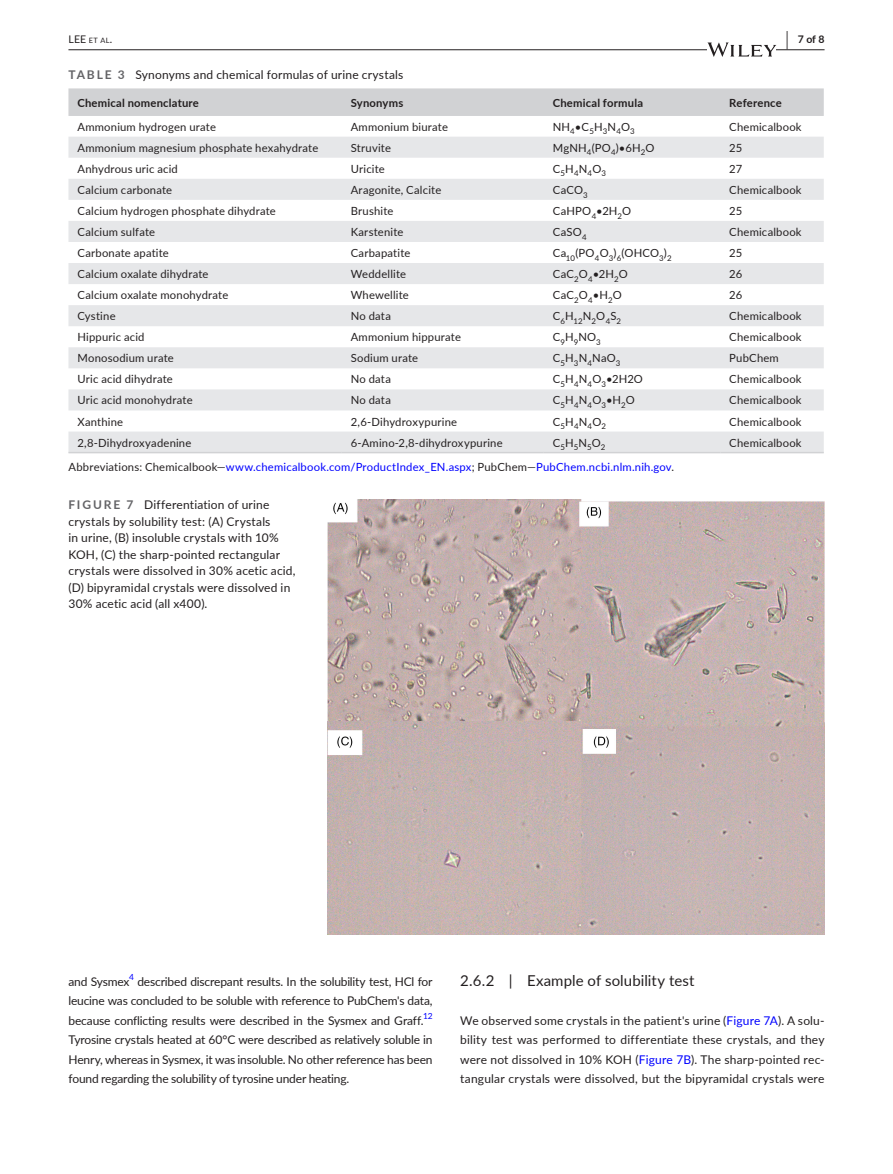
<style>
.page{position:relative;width:893px;height:1174px;background:#fff}
.page>*{position:absolute;margin:0;border:0;box-sizing:border-box;transform-origin:0 0}
.t1{font:15px "Lato";letter-spacing:.005em;color:#231f20}
.t2{font:12px/19.5px "Lato";letter-spacing:.015em;color:#231f20;text-align:justify}
.t3{font:11.25px "Lato";letter-spacing:.015em;color:#231f20}
.t4{font:11.25px "Lato";letter-spacing:.015em;color:#00f}
.t5{font:700 11.25px "Lato";letter-spacing:.02em;color:#231f20}
.t6{font:10.5px "Lato";color:#231f20}
.t7{font:700 10.5px "Lato";color:#231f20}
.t8{font:7.8px "Lato";color:#231f20}
.s1{font-size:7.35px}
.s2{font-size:19.5px}
.s3{font-weight:700;color:#636366}
.s4{color:#231f20}
.s5{color:#00f}
</style>
<div class="page">
<hr style="left:68px;top:49px;width:756px;height:1px;background:#231f20">
<svg style="left:707px;top:42px;width:69px;height:15px"></svg>
<div style="left:68px;top:88px;width:756px;height:28px;background:#d1d2d4"></div>
<svg style="left:68px;top:137px;width:756px;height:315px;fill:#e6e7e9"></svg>
<hr style="left:68px;top:452px;width:274px;height:1px;background:#d1d2d4">
<hr style="left:342px;top:452px;width:202px;height:1px;background:#d1d2d4">
<hr style="left:544px;top:452px;width:176px;height:1px;background:#d1d2d4">
<hr style="left:720px;top:452px;width:104px;height:1px;background:#d1d2d4">
<img style="left:327px;top:499px;width:497px;height:435px">
<p class="t6" style="left:68px;top:31px;width:45px">LEE <span class="s1">et al</span>.</p>
<p class="t7" style="left:786px;top:31px;width:40px"><span class="s2">|</span> 7 of 8</p>
<p class="t2" style="left:68px;top:64px;width:336px"><span class="s3">TABLE 3</span> Synonyms and chemical formulas of urine crystals</p>
<p class="t5" style="left:77px;top:94px;width:123px">Chemical nomenclature</p>
<p class="t5" style="left:351px;top:94px;width:54px">Synonyms</p>
<p class="t5" style="left:553px;top:94px;width:92px">Chemical formula</p>
<p class="t5" style="left:729px;top:94px;width:54px">Reference</p>
<p class="t3" style="left:77px;top:118px;width:140px">Ammonium hydrogen urate</p>
<p class="t3" style="left:351px;top:118px;width:99px">Ammonium biurate</p>
<p class="t3" style="left:553px;top:118px;width:84px">NH<sub>4</sub>•C<sub>5</sub>H<sub>3</sub>N<sub>4</sub>O<sub>3</sub></p>
<p class="t3" style="left:729px;top:118px;width:74px">Chemicalbook</p>
<p class="t3" style="left:77px;top:140px;width:242px">Ammonium magnesium phosphate hexahydrate</p>
<p class="t3" style="left:351px;top:140px;width:42px">Struvite</p>
<p class="t3" style="left:553px;top:140px;width:103px">MgNH<sub>4</sub>(PO<sub>4</sub>)•6H<sub>2</sub>O</p>
<p class="t3" style="left:729px;top:140px;width:15px">25</p>
<p class="t3" style="left:77px;top:161px;width:102px">Anhydrous uric acid</p>
<p class="t3" style="left:351px;top:161px;width:36px">Uricite</p>
<p class="t3" style="left:553px;top:161px;width:55px">C<sub>5</sub>H<sub>4</sub>N<sub>4</sub>O<sub>3</sub></p>
<p class="t3" style="left:729px;top:161px;width:14px">27</p>
<p class="t3" style="left:77px;top:182px;width:96px">Calcium carbonate</p>
<p class="t3" style="left:351px;top:182px;width:92px">Aragonite, Calcite</p>
<p class="t3" style="left:553px;top:182px;width:36px">CaCO<sub>3</sub></p>
<p class="t3" style="left:729px;top:182px;width:74px">Chemicalbook</p>
<p class="t3" style="left:77px;top:203px;width:200px">Calcium hydrogen phosphate dihydrate</p>
<p class="t3" style="left:351px;top:203px;width:44px">Brushite</p>
<p class="t3" style="left:553px;top:203px;width:80px">CaHPO<sub>4</sub>•2H<sub>2</sub>O</p>
<p class="t3" style="left:729px;top:203px;width:15px">25</p>
<p class="t3" style="left:77px;top:224px;width:79px">Calcium sulfate</p>
<p class="t3" style="left:351px;top:224px;width:54px">Karstenite</p>
<p class="t3" style="left:553px;top:224px;width:35px">CaSO<sub>4</sub></p>
<p class="t3" style="left:729px;top:224px;width:74px">Chemicalbook</p>
<p class="t3" style="left:77px;top:245px;width:93px">Carbonate apatite</p>
<p class="t3" style="left:351px;top:245px;width:61px">Carbapatite</p>
<p class="t3" style="left:553px;top:245px;width:120px">Ca<sub>10</sub>(PO<sub>4</sub>O<sub>3</sub>)<sub>6</sub>(OHCO<sub>3</sub>)<sub>2</sub></p>
<p class="t3" style="left:729px;top:245px;width:15px">25</p>
<p class="t3" style="left:77px;top:266px;width:133px">Calcium oxalate dihydrate</p>
<p class="t3" style="left:351px;top:266px;width:57px">Weddellite</p>
<p class="t3" style="left:553px;top:266px;width:77px">CaC<sub>2</sub>O<sub>4</sub>•2H<sub>2</sub>O</p>
<p class="t3" style="left:729px;top:266px;width:14px">26</p>
<p class="t3" style="left:77px;top:287px;width:152px">Calcium oxalate monohydrate</p>
<p class="t3" style="left:351px;top:287px;width:60px">Whewellite</p>
<p class="t3" style="left:553px;top:287px;width:71px">CaC<sub>2</sub>O<sub>4</sub>•H<sub>2</sub>O</p>
<p class="t3" style="left:729px;top:287px;width:14px">26</p>
<p class="t3" style="left:77px;top:308px;width:40px">Cystine</p>
<p class="t3" style="left:351px;top:308px;width:42px">No data</p>
<p class="t8" style="left:553px;top:315px;width:70px"><sup>C</sup>6<sup>H</sup>12<sup>N</sup>2<sup>O</sup>4<sup>S</sup>2</p>
<p class="t3" style="left:729px;top:308px;width:74px">Chemicalbook</p>
<p class="t3" style="left:77px;top:329px;width:69px">Hippuric acid</p>
<p class="t3" style="left:351px;top:329px;width:112px">Ammonium hippurate</p>
<p class="t3" style="left:553px;top:329px;width:50px">C<sub>9</sub>H<sub>9</sub>NO<sub>3</sub></p>
<p class="t3" style="left:729px;top:329px;width:74px">Chemicalbook</p>
<p class="t3" style="left:77px;top:350px;width:98px">Monosodium urate</p>
<p class="t3" style="left:351px;top:350px;width:69px">Sodium urate</p>
<p class="t3" style="left:553px;top:350px;width:69px">C<sub>5</sub>H<sub>3</sub>N<sub>4</sub>NaO<sub>3</sub></p>
<p class="t3" style="left:729px;top:350px;width:51px">PubChem</p>
<p class="t3" style="left:77px;top:371px;width:97px">Uric acid dihydrate</p>
<p class="t3" style="left:351px;top:371px;width:42px">No data</p>
<p class="t3" style="left:553px;top:371px;width:92px">C<sub>5</sub>H<sub>4</sub>N<sub>4</sub>O<sub>3</sub>•2H2O</p>
<p class="t3" style="left:729px;top:371px;width:74px">Chemicalbook</p>
<p class="t3" style="left:77px;top:392px;width:117px">Uric acid monohydrate</p>
<p class="t3" style="left:351px;top:392px;width:42px">No data</p>
<p class="t3" style="left:553px;top:392px;width:84px">C<sub>5</sub>H<sub>4</sub>N<sub>4</sub>O<sub>3</sub>•H<sub>2</sub>O</p>
<p class="t3" style="left:729px;top:392px;width:74px">Chemicalbook</p>
<p class="t3" style="left:77px;top:413px;width:47px">Xanthine</p>
<p class="t3" style="left:351px;top:413px;width:108px">2,6-Dihydroxypurine</p>
<p class="t3" style="left:553px;top:413px;width:55px">C<sub>5</sub>H<sub>4</sub>N<sub>4</sub>O<sub>2</sub></p>
<p class="t3" style="left:729px;top:413px;width:74px">Chemicalbook</p>
<p class="t3" style="left:77px;top:434px;width:115px">2,8-Dihydroxyadenine</p>
<p class="t3" style="left:351px;top:434px;width:153px">6-Amino-2,8-dihydroxypurine</p>
<p class="t3" style="left:553px;top:434px;width:54px">C<sub>5</sub>H<sub>5</sub>N<sub>5</sub>O<sub>2</sub></p>
<p class="t3" style="left:729px;top:434px;width:74px">Chemicalbook</p>
<p class="t4" style="left:68px;top:459px;width:607px"><span class="s4">Abbreviations: Chemicalbook—</span>www.chemicalbook.com/ProductIndex_EN.aspx<span class="s4">; PubChem—</span>PubChem.ncbi.nlm.nih.gov<span class="s4">.</span></p>
<p class="t2" style="left:68px;top:496px;width:229px;line-height:16.5px;text-align:left"><span class="s3">FIGURE 7</span> Differentiation of urine crystals by solubility test: (A) Crystals<br>in urine, (B) insoluble crystals with 10% KOH, (C) the sharp-pointed rectangular crystals were dissolved in 30% acetic acid, (D) bipyramidal crystals were dissolved in 30% acetic acid (all x400).</p>
<p class="t2" style="left:68px;top:971px;width:366px">and Sysmex<sup>4</sup> described discrepant results. In the solubility test, HCl for leucine was concluded to be soluble with reference to PubChem's data, because conflicting results were described in the Sysmex and Graff.<sup>12<br></sup>Tyrosine crystals heated at 60°C were described as relatively soluble in Henry, whereas in Sysmex, it was insoluble. No other reference has been found regarding the solubility of tyrosine under heating.</p>
<p class="t1" style="left:460px;top:969px;width:236px">2.6.2 | Example of solubility test</p>
<p class="t2" style="left:460px;top:1010px;width:366px">We observed some crystals in the patient's urine (<span class="s5">Figure 7A</span>). A solu&shy;bility test was performed to differentiate these crystals, and they were not dissolved in 10% KOH (<span class="s5">Figure 7B</span>). The sharp-pointed rec&shy;tangular crystals were dissolved, but the bipyramidal crystals were</p>
</div>
